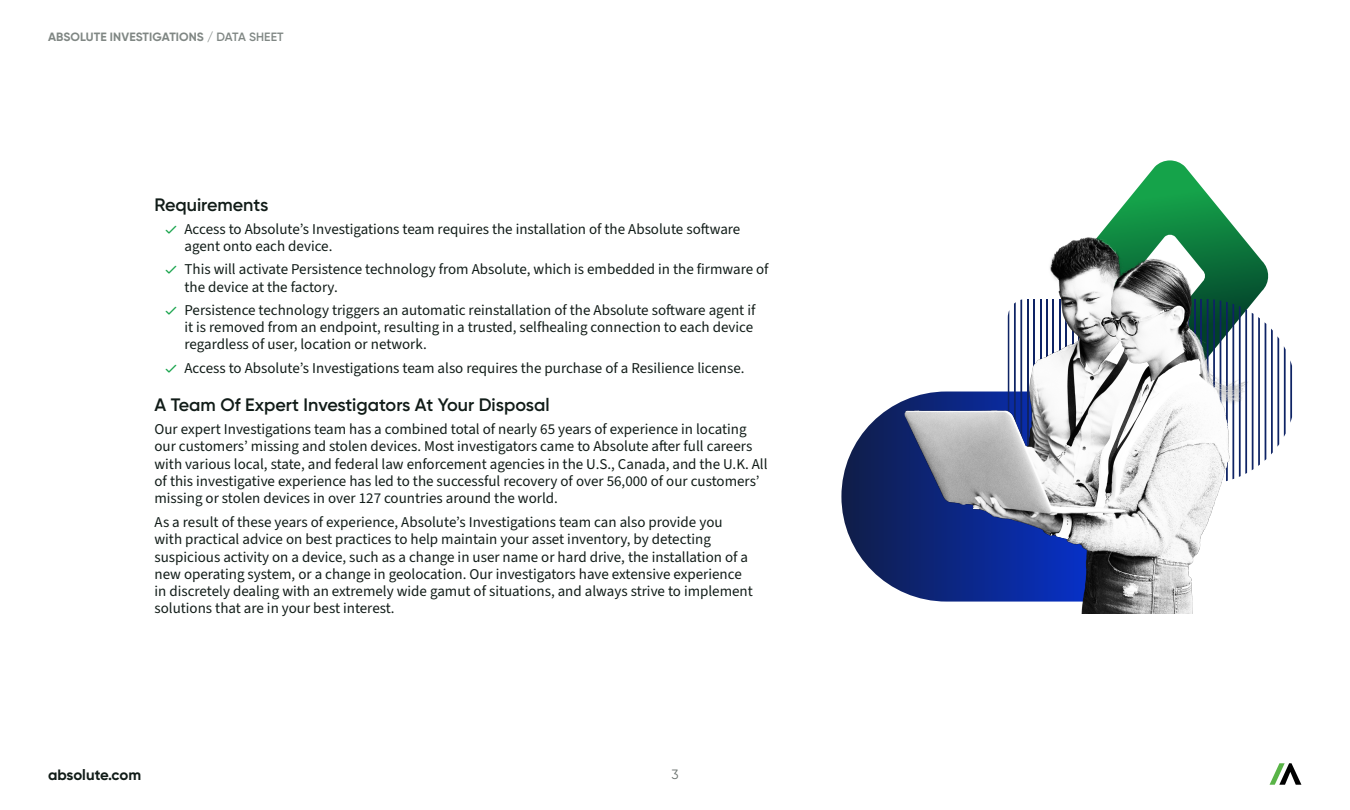
<style>
.page{position:relative;width:1350px;height:810px;background:#fff}
.page>*{position:absolute;margin:0;border:0;box-sizing:border-box;transform-origin:0 0}
.t1{font:600 18px "Gilroy";color:#111c18}
.t2{font:15px/17.2px "Source Sans 3";color:#111c18}
.t3{font:700 15px "Gilroy";color:#111c18}
.t4{font:13.5px "Gilroy";color:#6a716e}
.t5{font:700 12px "Gilroy";letter-spacing:.01em;color:#808784}
.s1{font-weight:600}
</style>
<div class="page">
<svg style="left:841px;top:418px;width:35px;height:157px"></svg>
<svg style="left:1110px;top:160px;width:120px;height:62px"></svg>
<svg style="left:1290px;top:360px;width:2px;height:63px"></svg>
<img style="left:876px;top:222px;width:410px;height:392px">
<svg style="left:1270px;top:763px;width:31px;height:22px"></svg>
<p class="t5" style="left:48px;top:29px;width:237px">ABSOLUTE INVESTIGATIONS <span class="s1">/ DATA SHEET</span></p>
<p class="t1" style="left:154px;top:193px;width:115px">Requirements</p>
<p class="t2" style="left:184px;top:220px;width:557px">Access to Absolute’s Investigations team requires the installation of the Absolute software agent onto each device.</p>
<p class="t2" style="left:184px;top:261px;width:586px">This will activate Persistence technology from Absolute, which is embedded in the firmware of the device at the factory.</p>
<p class="t2" style="left:184px;top:301px;width:572px">Persistence technology triggers an automatic reinstallation of the Absolute software agent if it is removed from an endpoint, resulting in a trusted, selfhealing connection to each device regardless of user, location or network.</p>
<p class="t2" style="left:184px;top:359px;width:562px">Access to Absolute’s Investigations team also requires the purchase of a Resilience license.</p>
<p class="t1" style="left:154px;top:394px;width:397px">A Team Of Expert Investigators At Your Disposal</p>
<p class="t2" style="left:154px;top:421px;width:615px">Our expert Investigations team has a combined total of nearly 65 years of experience in locating our customers’ missing and stolen devices. Most investigators came to Absolute after full careers with various local, state, and federal law enforcement agencies in the U.S., Canada, and the U.K. All of this investigative experience has led to the successful recovery of over 56,000 of our customers’ missing or stolen devices in over 127 countries around the world.</p>
<p class="t2" style="left:154px;top:514px;width:600px">As a result of these years of experience, Absolute’s Investigations team can also provide you with practical advice on best practices to help maintain your asset inventory, by detecting suspicious activity on a device, such as a change in user name or hard drive, the installation of a new operating system, or a change in geolocation. Our investigators have extensive experience in discretely dealing with an extremely wide gamut of situations, and always strive to implement solutions that are in your best interest.</p>
<p class="t3" style="left:48px;top:765px;width:95px">absolute.com</p>
<p class="t4" style="left:671px;top:766px;width:9px">3</p>
</div>
